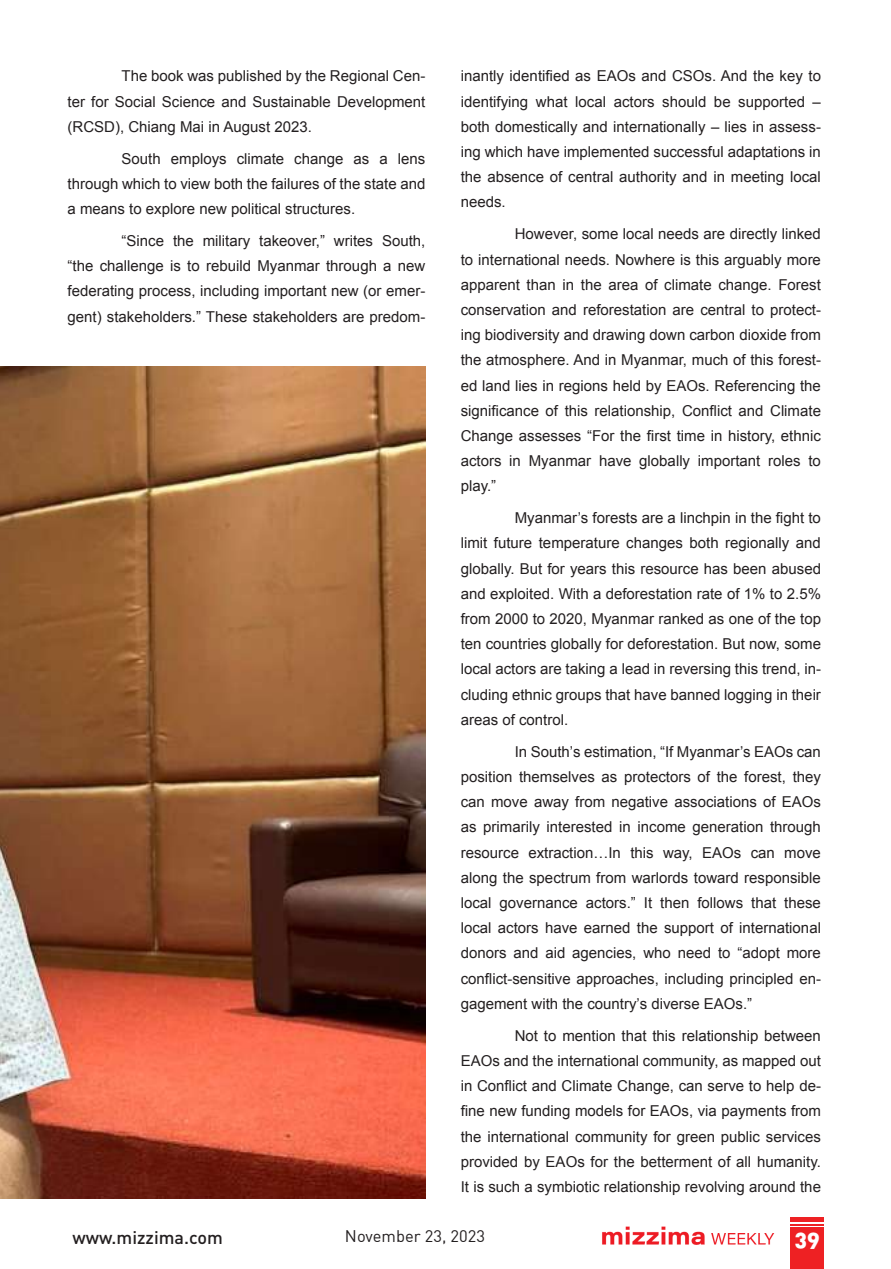
<style>
.page{position:relative;width:891px;height:1269px;background:#fff}
.page>*{position:absolute;margin:0;border:0;box-sizing:border-box;transform-origin:0 0}
.t1{font:22.5px "DIN Black Alternate";color:#fff}
.t2{font:500 18px "DIN";color:#231f20}
.t3{font:16.5px "DIN";color:#231f20}
.t4{font:15px/25.2px "Arial";color:#231f20;text-align:justify}
</style>
<div class="page">
<img style="left:602px;top:1226px;width:173px;height:19px">
<hr style="left:791px;top:1217px;width:33px;height:4px;background:#ee2123">
<hr style="left:791px;top:1224px;width:33px;height:2px;background:#ee2123">
<div style="left:791px;top:1228px;width:33px;height:41px;background:#ee2123"></div>
<img style="left:0;top:367px;width:425px;height:832px">
<svg style="left:0;top:1152px;width:1px;height:47px"></svg>
<p class="t4" style="left:68px;top:64px;width:359px;text-indent:54px">The book was published by the Regional Cen&shy;ter for Social Science and Sustainable Development (RCSD), Chiang Mai in August 2023.</p>
<p class="t4" style="left:68px;top:146px;width:359px;text-indent:54px">South employs climate change as a lens through which to view both the failures of the state and a means to explore new political structures.</p>
<p class="t4" style="left:68px;top:228px;width:359px;text-indent:54px">“Since the military takeover,” writes South, “the challenge is to rebuild Myanmar through a new federating process, including important new (or emer&shy;gent) stakeholders.” These stakeholders are predom-</p>
<p class="t4" style="left:461px;top:64px;width:362px">inantly identified as EAOs and CSOs. And the key to identifying what local actors should be supported – both domestically and internationally – lies in assess&shy;ing which have implemented successful adaptations in the absence of central authority and in meeting local needs.</p>
<p class="t4" style="left:461px;top:222px;width:362px;text-indent:54px">However, some local needs are directly linked to international needs. Nowhere is this arguably more apparent than in the area of climate change. Forest conservation and reforestation are central to protect&shy;ing biodiversity and drawing down carbon dioxide from the atmosphere. And in Myanmar, much of this forest&shy;ed land lies in regions held by EAOs. Referencing the significance of this relationship, Conflict and Climate Change assesses “For the first time in history, ethnic actors in Myanmar have globally important roles to play.”</p>
<p class="t4" style="left:461px;top:506px;width:362px;text-indent:54px">Myanmar’s forests are a linchpin in the fight to limit future temperature changes both regionally and globally. But for years this resource has been abused and exploited. With a deforestation rate of 1% to 2.5% from 2000 to 2020, Myanmar ranked as one of the top ten countries globally for deforestation. But now, some local actors are taking a lead in reversing this trend, in&shy;cluding ethnic groups that have banned logging in their areas of control.</p>
<p class="t4" style="left:461px;top:739px;width:362px;text-indent:54px">In South’s estimation, “If Myanmar’s EAOs can position themselves as protectors of the forest, they can move away from negative associations of EAOs as primarily interested in income generation through resource extraction…In this way, EAOs can move along the spectrum from warlords toward responsible local governance actors.” It then follows that these local actors have earned the support of international donors and aid agencies, who need to “adopt more conflict-sensitive approaches, including principled en&shy;gagement with the country’s diverse EAOs.”</p>
<p class="t4" style="left:461px;top:1023px;width:362px;text-indent:54px">Not to mention that this relationship between EAOs and the international community, as mapped out in Conflict and Climate Change, can serve to help de&shy;fine new funding models for EAOs, via payments from the international community for green public services provided by EAOs for the betterment of all humanity.<br>It is such a symbiotic relationship revolving around the</p>
<p class="t2" style="left:72px;top:1226px;width:152px">www.mizzima.com</p>
<p class="t3" style="left:345px;top:1226px;width:142px">November 23, 2023</p>
<h1 class="t1" style="left:795px;top:1223px;width:26px">39</h1>
</div>
